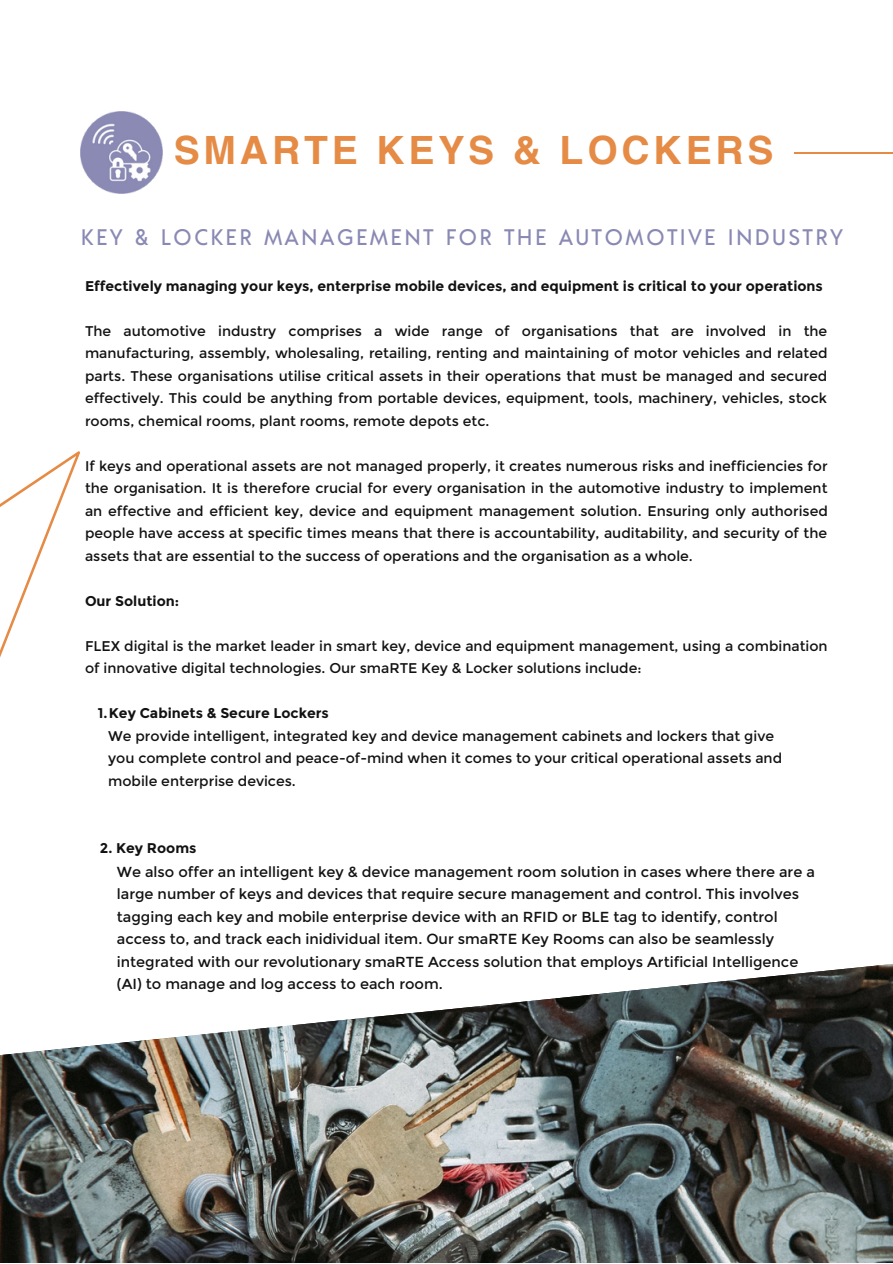
<style>
.page{position:relative;width:893px;height:1264px;background:#fff}
.page>*{position:absolute;margin:0;border:0;box-sizing:border-box;transform-origin:0 0}
.t1{font:700 39px "Helvetica";letter-spacing:.1em;color:#e58b45}
.t2{font:500 22.5px "Acre";letter-spacing:.1em;color:#8989b4}
.t3{font:14.55px/22.5px "Montserrat";color:#121212}
.t4{font:14.1px/22.5px "Montserrat";color:#121212;text-align:justify}
.t5{font:700 14.1px "Montserrat";color:#121212}
</style>
<div class="page">
<hr style="left:793px;top:152px;width:99px;height:1px;background:#e58b45">
<svg style="left:0;top:451px;width:80px;height:207px"></svg>
<img style="left:0;top:1060px;width:892px;height:202px">
<svg style="left:0;top:964px;width:892px;height:96px"></svg>
<img style="left:81px;top:111px;width:82px;height:82px">
<h1 class="t1" style="left:174px;top:134px;width:601px">SMARTE KEYS &amp; LOCKERS</h1>
<h2 class="t2" style="left:81px;top:222px;width:763px">KEY &amp; LOCKER MANAGEMENT FOR THE AUTOMOTIVE INDUSTRY</h2>
<p class="t5" style="left:85px;top:277px;width:739px">Effectively managing your keys, enterprise mobile devices, and equipment is critical to your operations</p>
<p class="t4" style="left:85px;top:319px;width:744px">The automotive industry comprises a wide range of organisations that are involved in the manufacturing, assembly, wholesaling, retailing, renting and maintaining of motor vehicles and related parts. These organisations utilise critical assets in their operations that must be managed and secured effectively. This could be anything from portable devices, equipment, tools, machinery, vehicles, stock rooms, chemical rooms, plant rooms, remote depots etc.</p>
<p class="t4" style="left:85px;top:454px;width:744px">If keys and operational assets are not managed properly, it creates numerous risks and inefficiencies for the organisation. It is therefore crucial for every organisation in the automotive industry to implement an effective and efficient key, device and equipment management solution. Ensuring only authorised people have access at specific times means that there is accountability, auditability, and security of the assets that are essential to the success of operations and the organisation as a whole.</p>
<p class="t5" style="left:85px;top:592px;width:96px">Our Solution:</p>
<p class="t4" style="left:85px;top:634px;width:744px">FLEX digital is the market leader in smart key, device and equipment management, using a combination of innovative digital technologies. Our smaRTE Key &amp; Locker solutions include:</p>
<p class="t5" style="left:98px;top:704px;width:232px">1.Key Cabinets &amp; Secure Lockers</p>
<p class="t4" style="left:108px;top:724px;width:675px;text-align:left">We provide intelligent, integrated key and device management cabinets and lockers that give you complete control and peace-of-mind when it comes to your critical operational assets and mobile enterprise devices.</p>
<p class="t5" style="left:100px;top:839px;width:98px">2. Key Rooms</p>
<p class="t3" style="left:117px;top:860px;width:699px">We also offer an intelligent key &amp; device management room solution in cases where there are a large number of keys and devices that require secure management and control. This involves tagging each key and mobile enterprise device with an RFID or BLE tag to identify, control access to, and track each inidividual item. Our smaRTE Key Rooms can also be seamlessly integrated with our revolutionary smaRTE Access solution that employs Artificial Intelligence (AI) to manage and log access to each room.</p>
</div>
